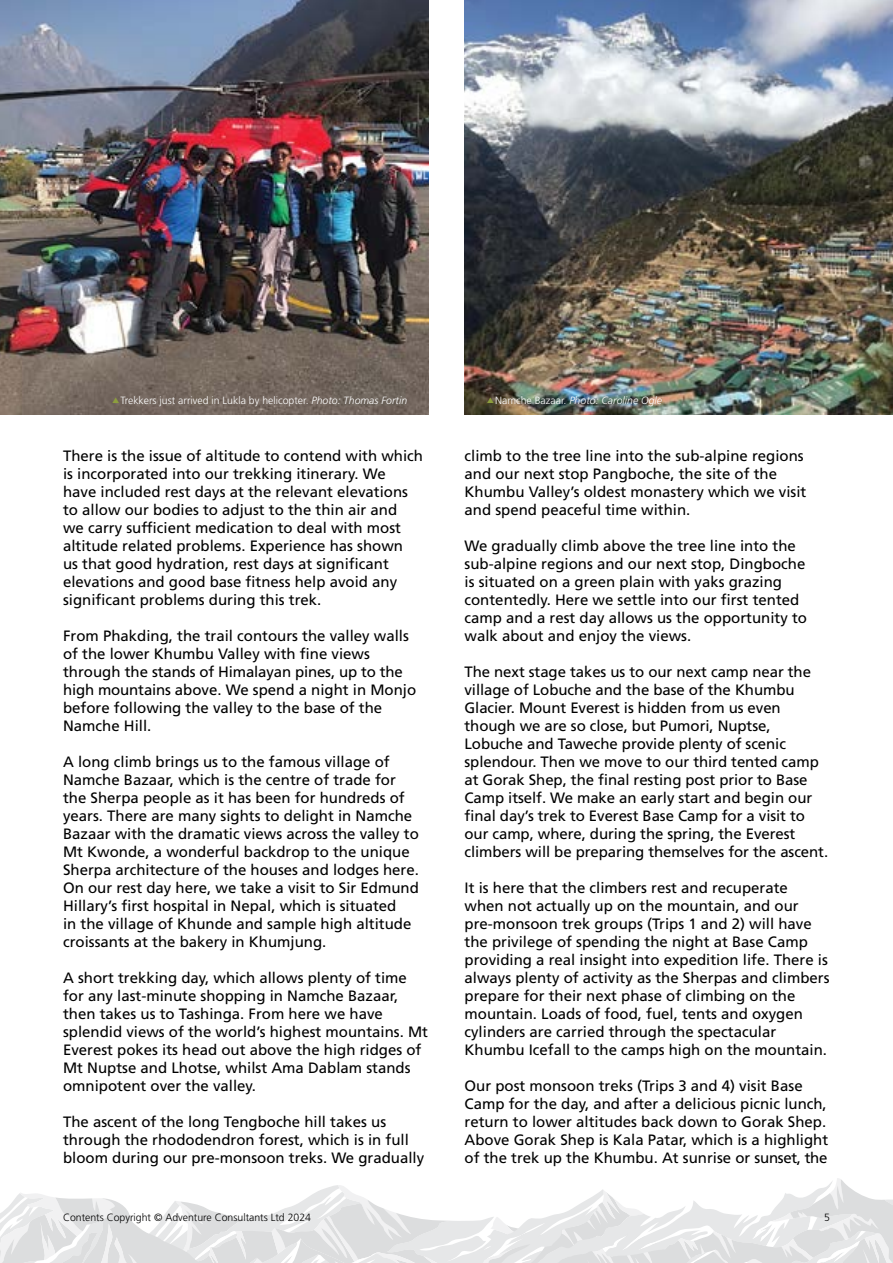
<style>
.page{position:relative;width:893px;height:1263px;background:#fff}
.page>*{position:absolute;margin:0;border:0;box-sizing:border-box;transform-origin:0 0}
.t1{font:15px/18px "Frutiger LT Std";color:#000}
.t2{font:300 10.5px "Frutiger LT Std";color:#fff}
.t3{font:300 10.5px "Frutiger LT Std";color:#000}
.t4{font:italic 300 10.5px "Frutiger LT Std";color:#fff}
.s1{font-style:italic}
.s2{font-style:normal}
</style>
<div class="page">
<svg style="left:0;top:1178px;width:893px;height:85px"></svg>
<img style="left:0;top:0;width:428px;height:414px">
<img style="left:464px;top:0;width:429px;height:414px">
<svg style="left:113px;top:397px;width:6px;height:6px"></svg>
<svg style="left:487px;top:397px;width:7px;height:6px"></svg>
<p class="t2" style="left:121px;top:395px;width:288px">Trekkers just arrived in Lukla by helicopter. <span class="s1">Photo: Thomas Fortin</span></p>
<p class="t4" style="left:495px;top:394px;width:169px"><span class="s2">Namche Bazaar.</span> Photo: Caroline Ogle</p>
<p class="t1" style="left:63px;top:447px;width:362px">There is the issue of altitude to contend with which is incorporated into our trekking itinerary. We<br>have included rest days at the relevant elevations to allow our bodies to adjust to the thin air and<br>we carry sufficient medication to deal with most altitude related problems. Experience has shown<br>us that good hydration, rest days at significant elevations and good base fitness help avoid any significant problems during this trek.</p>
<p class="t1" style="left:63px;top:627px;width:355px">From Phakding, the trail contours the valley walls of the lower Khumbu Valley with fine views through the stands of Himalayan pines, up to the high mountains above. We spend a night in Monjo before following the valley to the base of the Namche Hill.</p>
<p class="t1" style="left:63px;top:753px;width:357px">A long climb brings us to the famous village of Namche Bazaar, which is the centre of trade for the Sherpa people as it has been for hundreds of years. There are many sights to delight in Namche Bazaar with the dramatic views across the valley to Mt Kwonde, a wonderful backdrop to the unique Sherpa architecture of the houses and lodges here.<br>On our rest day here, we take a visit to Sir Edmund Hillary’s first hospital in Nepal, which is situated<br>in the village of Khunde and sample high altitude croissants at the bakery in Khumjung.</p>
<p class="t1" style="left:63px;top:969px;width:367px">A short trekking day, which allows plenty of time for any last-minute shopping in Namche Bazaar, then takes us to Tashinga. From here we have splendid views of the world’s highest mountains. Mt Everest pokes its head out above the high ridges of Mt Nuptse and Lhotse, whilst Ama Dablam stands omnipotent over the valley.</p>
<p class="t1" style="left:63px;top:1113px;width:363px">The ascent of the long Tengboche hill takes us through the rhododendron forest, which is in full bloom during our pre-monsoon treks. We gradually</p>
<p class="t1" style="left:464px;top:447px;width:343px">climb to the tree line into the sub-alpine regions and our next stop Pangboche, the site of the Khumbu Valley’s oldest monastery which we visit and spend peaceful time within.</p>
<p class="t1" style="left:464px;top:537px;width:344px">We gradually climb above the tree line into the sub-alpine regions and our next stop, Dingboche is situated on a green plain with yaks grazing contentedly. Here we settle into our first tented camp and a rest day allows us the opportunity to walk about and enjoy the views.</p>
<p class="t1" style="left:464px;top:663px;width:365px">The next stage takes us to our next camp near the village of Lobuche and the base of the Khumbu Glacier. Mount Everest is hidden from us even though we are so close, but Pumori, Nuptse, Lobuche and Taweche provide plenty of scenic splendour. Then we move to our third tented camp at Gorak Shep, the final resting post prior to Base Camp itself. We make an early start and begin our final day’s trek to Everest Base Camp for a visit to our camp, where, during the spring, the Everest climbers will be preparing themselves for the ascent.</p>
<p class="t1" style="left:464px;top:879px;width:367px">It is here that the climbers rest and recuperate when not actually up on the mountain, and our pre-monsoon trek groups (Trips 1 and 2) will have the privilege of spending the night at Base Camp providing a real insight into expedition life. There is always plenty of activity as the Sherpas and climbers prepare for their next phase of climbing on the mountain. Loads of food, fuel, tents and oxygen cylinders are carried through the spectacular Khumbu Icefall to the camps high on the mountain.</p>
<p class="t1" style="left:464px;top:1077px;width:365px">Our post monsoon treks (Trips 3 and 4) visit Base Camp for the day, and after a delicious picnic lunch, return to lower altitudes back down to Gorak Shep.<br>Above Gorak Shep is Kala Patar, which is a highlight of the trek up the Khumbu. At sunrise or sunset, the</p>
<p class="t3" style="left:63px;top:1211px;width:250px">Contents Copyright © Adventure Consultants Ltd 2024</p>
<p class="t3" style="left:824px;top:1211px;width:7px">5</p>
</div>
